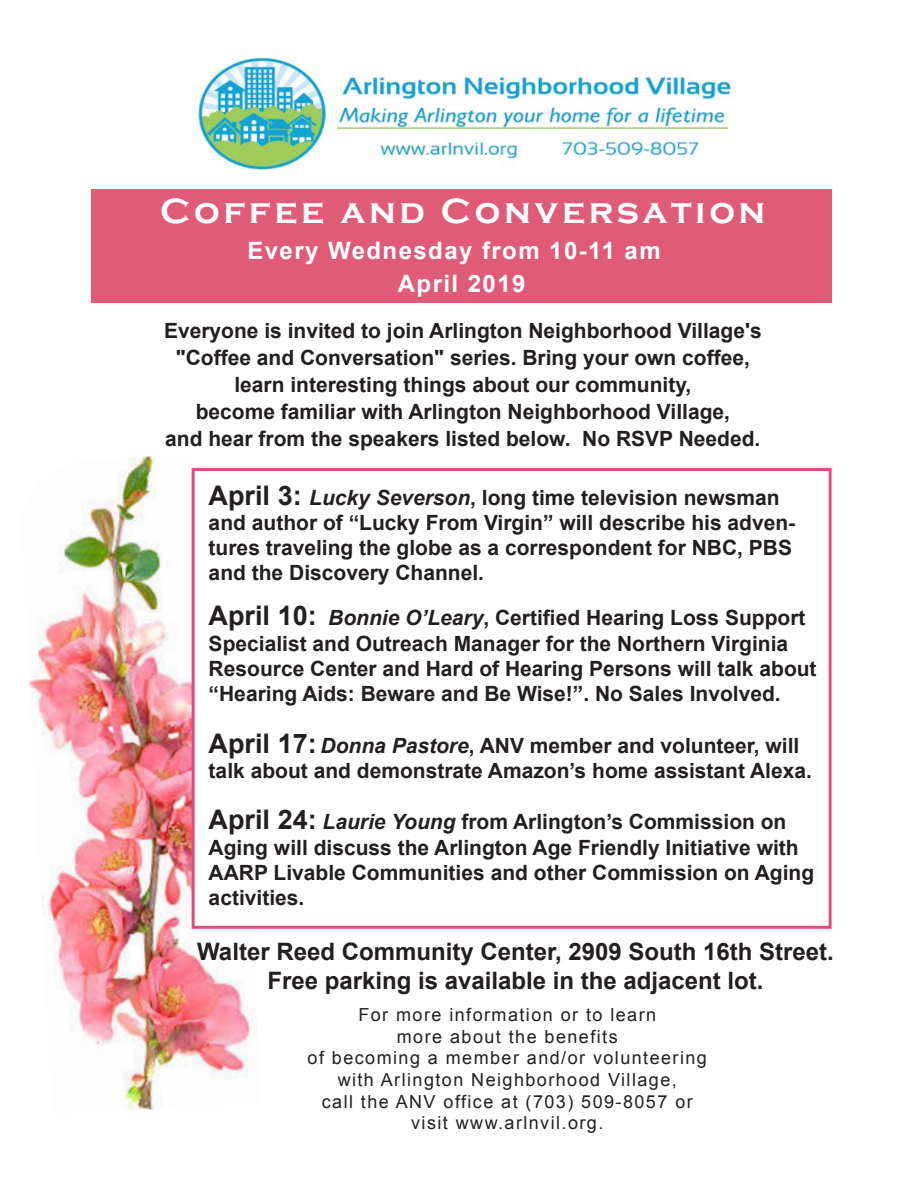
<style>
.page{position:relative;width:918px;height:1188px;background:#fff}
.page>*{position:absolute;margin:0;border:0;box-sizing:border-box;transform-origin:0 0}
.t1{font:700 36px "Copperplate Gothic";letter-spacing:.1em;color:#fff}
.t2{font:700 24px "Arial";color:#231f20}
.t3{font:700 24px "Arial";letter-spacing:.06em;color:#fff}
.t4{font:700 21px/25.2px "Arial";color:#231f20}
.t5{font:18px "Arial";letter-spacing:.08em;color:#231f20}
.s1{font-size:27px}
.s2{font-style:italic}
</style>
<div class="page">
<img style="left:197px;top:56px;width:537px;height:115px">
<img style="left:29px;top:456px;width:227px;height:654px">
<div style="left:91px;top:189px;width:741px;height:114px;background:#df5b78"></div>
<div style="left:192px;top:468px;width:640px;height:461px;background:#fff;border:3px solid #df4e83"></div>
<p class="t1" style="left:160px;top:191px;width:607px">Coffee and Conversation</p>
<p class="t3" style="left:247px;top:234px;width:415px">Every Wednesday from 10-11 am</p>
<p class="t3" style="left:398px;top:267px;width:129px">April 2019</p>
<p class="t4" style="left:164px;top:319px;width:599px">Everyone is invited to join Arlington Neighborhood Village's</p>
<p class="t4" style="left:176px;top:346px;width:576px">"Coffee and Conversation" series. Bring your own coffee,</p>
<p class="t4" style="left:234px;top:373px;width:458px">learn interesting things about our community,</p>
<p class="t4" style="left:196px;top:400px;width:536px">become familiar with Arlington Neighborhood Village,</p>
<p class="t4" style="left:165px;top:427px;width:597px">and hear from the speakers listed below. No RSVP Needed.</p>
<p class="t4" style="left:209px;top:485px;width:588px"><span class="s1">April 3:</span> <span class="s2">Lucky Severson</span>, long time television newsman and author of “Lucky From Virgin” will describe his adven&shy;tures traveling the globe as a correspondent for NBC, PBS and the Discovery Channel.</p>
<p class="t4" style="left:209px;top:606px;width:609px"><span class="s1">April 10:</span> <span class="s2">Bonnie O’Leary</span>, Certified Hearing Loss Support Specialist and Outreach Manager for the Northern Virginia Resource Center and Hard of Hearing Persons will talk about “Hearing Aids: Beware and Be Wise!”. No Sales Involved.</p>
<p class="t4" style="left:209px;top:733px;width:605px"><span class="s1">April 17:</span> <span class="s2">Donna Pastore</span>, ANV member and volunteer, will talk about and demonstrate Amazon’s home assistant Alexa.</p>
<p class="t4" style="left:209px;top:810px;width:607px"><span class="s1">April 24:</span> <span class="s2">Laurie Young</span> from Arlington’s Commission on Aging will discuss the Arlington Age Friendly Initiative with AARP Livable Communities and other Commission on Aging activities.</p>
<p class="t2" style="left:197px;top:936px;width:638px">Walter Reed Community Center, 2909 South 16th Street.</p>
<p class="t2" style="left:267px;top:964px;width:498px">Free parking is available in the adjacent lot.</p>
<p class="t5" style="left:358px;top:1003px;width:299px">For more information or to learn</p>
<p class="t5" style="left:397px;top:1025px;width:222px">more about the benefits</p>
<p class="t5" style="left:308px;top:1046px;width:401px">of becoming a member and/or volunteering</p>
<p class="t5" style="left:338px;top:1068px;width:341px">with Arlington Neighborhood Village,</p>
<p class="t5" style="left:322px;top:1089px;width:372px">call the ANV office at (703) 509-8057 or</p>
<p class="t5" style="left:411px;top:1111px;width:194px">visit www.arlnvil.org.</p>
</div>
